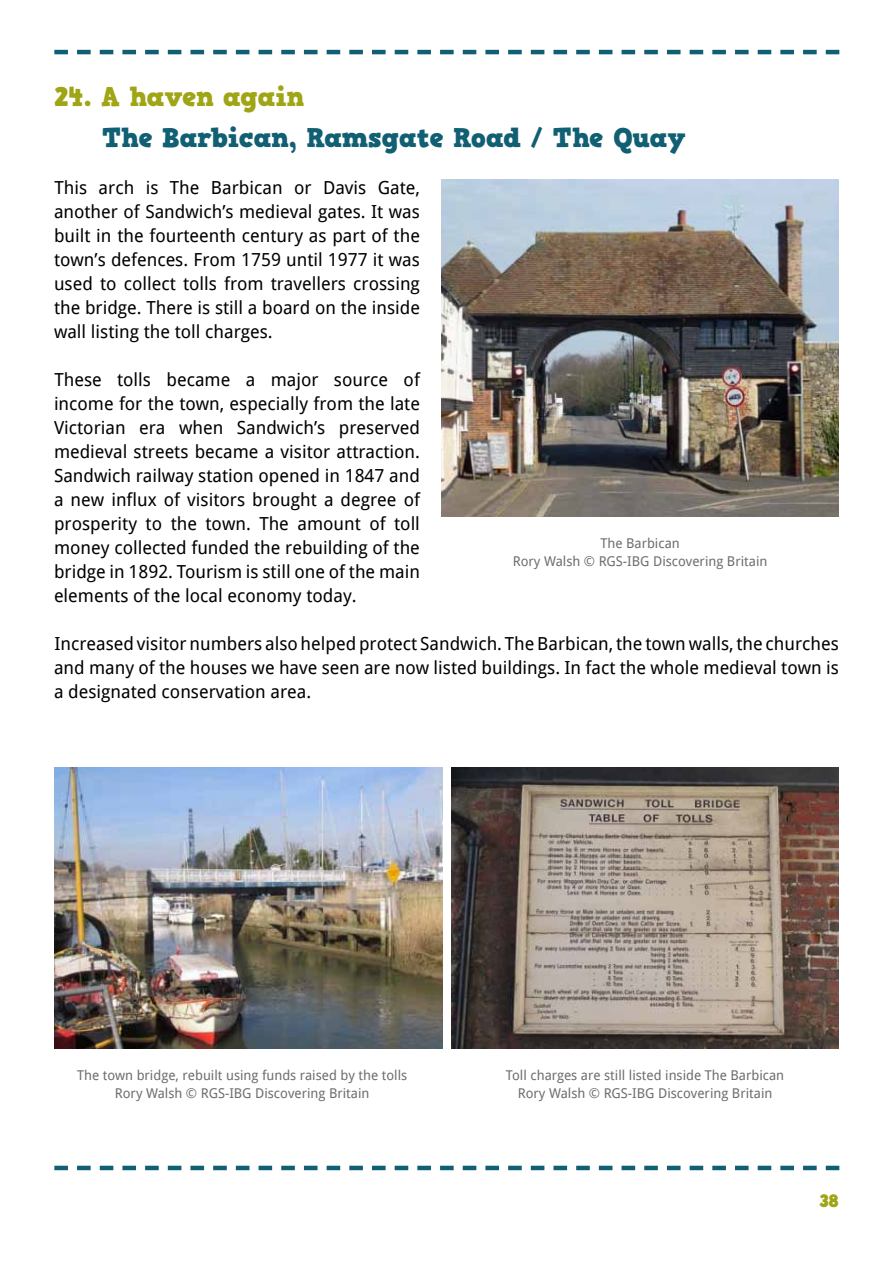
<style>
.page{position:relative;width:893px;height:1263px;background:#fff}
.page>*{position:absolute;margin:0;border:0;box-sizing:border-box;transform-origin:0 0}
.t1{font:27px "HVD Comic Serif Pro";color:#105f73}
.t2{font:27px "HVD Comic Serif Pro";color:#9fa515}
.t3{font:18px/24px "Droid Sans";color:#000;text-align:justify}
.t4{font:18px "HVD Comic Serif Pro";color:#9fa515}
.t5{font:13.5px/18px "Droid Sans";color:#6d6e71;text-align:center}
</style>
<div class="page">
<svg style="left:54px;top:50px;width:785px;height:4px"></svg>
<svg style="left:54px;top:1166px;width:785px;height:4px"></svg>
<img style="left:441px;top:180px;width:398px;height:336px">
<img style="left:54px;top:767px;width:388px;height:281px">
<img style="left:451px;top:767px;width:388px;height:281px">
<h1 class="t2" style="left:54px;top:76px;width:252px">24. A haven again</h1>
<h1 class="t1" style="left:102px;top:117px;width:585px">The Barbican, Ramsgate Road / The Quay</h1>
<p class="t3" style="left:54px;top:176px;width:367px">This arch is The Barbican or Davis Gate, another of Sandwich’s medieval gates. It was built in the fourteenth century as part of the town’s defences. From 1759 until 1977 it was used to collect tolls from travellers crossing the bridge. There is still a board on the inside wall listing the toll charges.</p>
<p class="t3" style="left:54px;top:368px;width:367px">These tolls became a major source of income for the town, especially from the late Victorian era when Sandwich’s preserved medieval streets became a visitor attraction.<br>Sandwich railway station opened in 1847 and a new influx of visitors brought a degree of prosperity to the town. The amount of toll money collected funded the rebuilding of the bridge in 1892. Tourism is still one of the main elements of the local economy today.</p>
<p class="t3" style="left:54px;top:632px;width:786px">Increased visitor numbers also helped protect Sandwich. The Barbican, the town walls, the churches and many of the houses we have seen are now listed buildings. In fact the whole medieval town is a designated conservation area.</p>
<p class="t5" style="left:513px;top:534px;width:256px">The Barbican<br>Rory Walsh © RGS-IBG Discovering Britain</p>
<p class="t5" style="left:77px;top:1066px;width:332px">The town bridge, rebuilt using funds raised by the tolls<br>Rory Walsh © RGS-IBG Discovering Britain</p>
<p class="t5" style="left:506px;top:1066px;width:280px">Toll charges are still listed inside The Barbican<br>Rory Walsh © RGS-IBG Discovering Britain</p>
<p class="t4" style="left:819px;top:1187px;width:22px">38</p>
</div>
